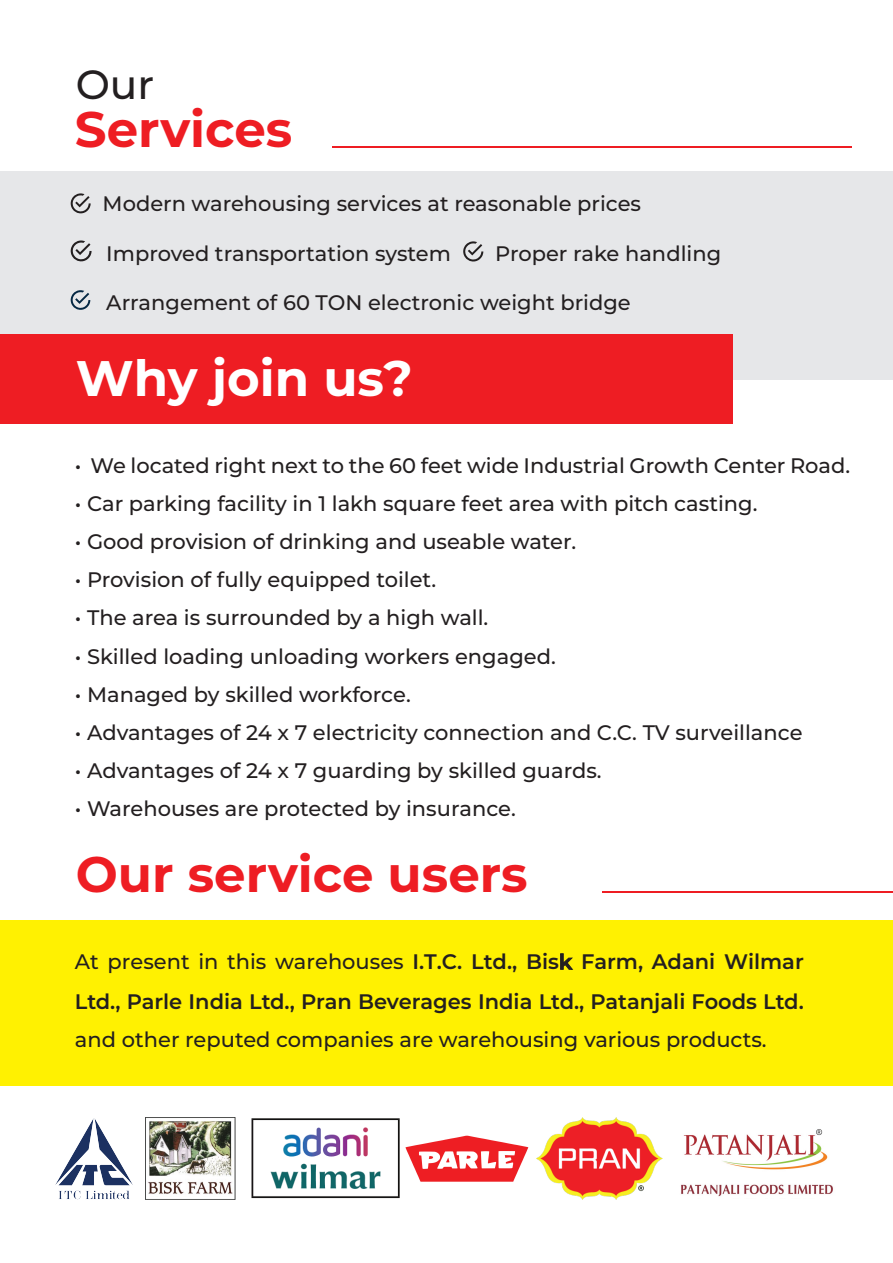
<style>
.page{position:relative;width:893px;height:1263px;background:#fff}
.page>*{position:absolute;margin:0;border:0;box-sizing:border-box;transform-origin:0 0}
.t1{font:700 49.8px "Montserrat";color:#ee1d23}
.t2{font:700 49.8px "Montserrat";color:#fff}
.t3{font:500 40.65px "Montserrat";color:#231f20}
.t4{font:500 21px "Montserrat";color:#231f20}
.t5{font:600 21px/39.3px "Montserrat";color:#231f20}
.s1{font-weight:500}
</style>
<div class="page">
<div style="left:0;top:920px;width:893px;height:166px;background:#fff101"></div>
<div style="left:0;top:171px;width:893px;height:208px;background:#e6e7e9"></div>
<div style="left:0;top:335px;width:733px;height:89px;background:#ee1d23"></div>
<svg style="left:71px;top:193px;width:20px;height:21px"></svg>
<svg style="left:71px;top:240px;width:21px;height:22px"></svg>
<svg style="left:463px;top:241px;width:20px;height:21px"></svg>
<svg style="left:71px;top:290px;width:19px;height:20px"></svg>
<hr style="left:332px;top:146px;width:520px;height:1px;background:#ee1d23">
<hr style="left:602px;top:891px;width:291px;height:1px;background:#ee1d23">
<img style="left:55px;top:1118px;width:78px;height:82px">
<img style="left:146px;top:1118px;width:89px;height:82px">
<img style="left:251px;top:1118px;width:149px;height:81px">
<img style="left:405px;top:1135px;width:124px;height:47px">
<img style="left:536px;top:1117px;width:126px;height:83px">
<img style="left:681px;top:1129px;width:152px;height:68px">
<h2 class="t3" style="left:76px;top:56px;width:80px">Our</h2>
<h1 class="t1" style="left:75px;top:93px;width:219px">Services</h1>
<p class="t4" style="left:103px;top:188px;width:540px">Modern warehousing services at reasonable prices</p>
<p class="t4" style="left:106px;top:239px;width:346px">Improved transportation system</p>
<p class="t4" style="left:495px;top:239px;width:227px">Proper rake handling</p>
<p class="t4" style="left:106px;top:288px;width:526px">Arrangement of 60 TON electronic weight bridge</p>
<h1 class="t2" style="left:76px;top:342px;width:338px">Why join us?</h1>
<p class="t4" style="left:75px;top:450px;width:777px">• We located right next to the 60 feet wide Industrial Growth Center Road.</p>
<p class="t4" style="left:75px;top:489px;width:684px">• Car parking facility in 1 lakh square feet area with pitch casting.</p>
<p class="t4" style="left:75px;top:527px;width:503px">• Good provision of drinking and useable water.</p>
<p class="t4" style="left:75px;top:565px;width:363px">• Provision of fully equipped toilet.</p>
<p class="t4" style="left:75px;top:603px;width:415px">• The area is surrounded by a high wall.</p>
<p class="t4" style="left:75px;top:641px;width:482px">• Skilled loading unloading workers engaged.</p>
<p class="t4" style="left:75px;top:680px;width:337px">• Managed by skilled workforce.</p>
<p class="t4" style="left:75px;top:718px;width:729px">• Advantages of 24 x 7 electricity connection and C.C. TV surveillance</p>
<p class="t4" style="left:75px;top:756px;width:528px">• Advantages of 24 x 7 guarding by skilled guards.</p>
<p class="t4" style="left:75px;top:794px;width:442px">• Warehouses are protected by insurance.</p>
<h1 class="t1" style="left:76px;top:838px;width:453px">Our service users</h1>
<p class="t5" style="left:75px;top:941px;width:730px"><span class="s1">At present in this warehouses</span> I.T.C. Ltd., Bisk Farm, Adani Wilmar<br>Ltd., Parle India Ltd., Pran Beverages India Ltd., Patanjali Foods Ltd.</p>
<p class="t4" style="left:75px;top:1025px;width:693px">and other reputed companies are warehousing various products.</p>
</div>
